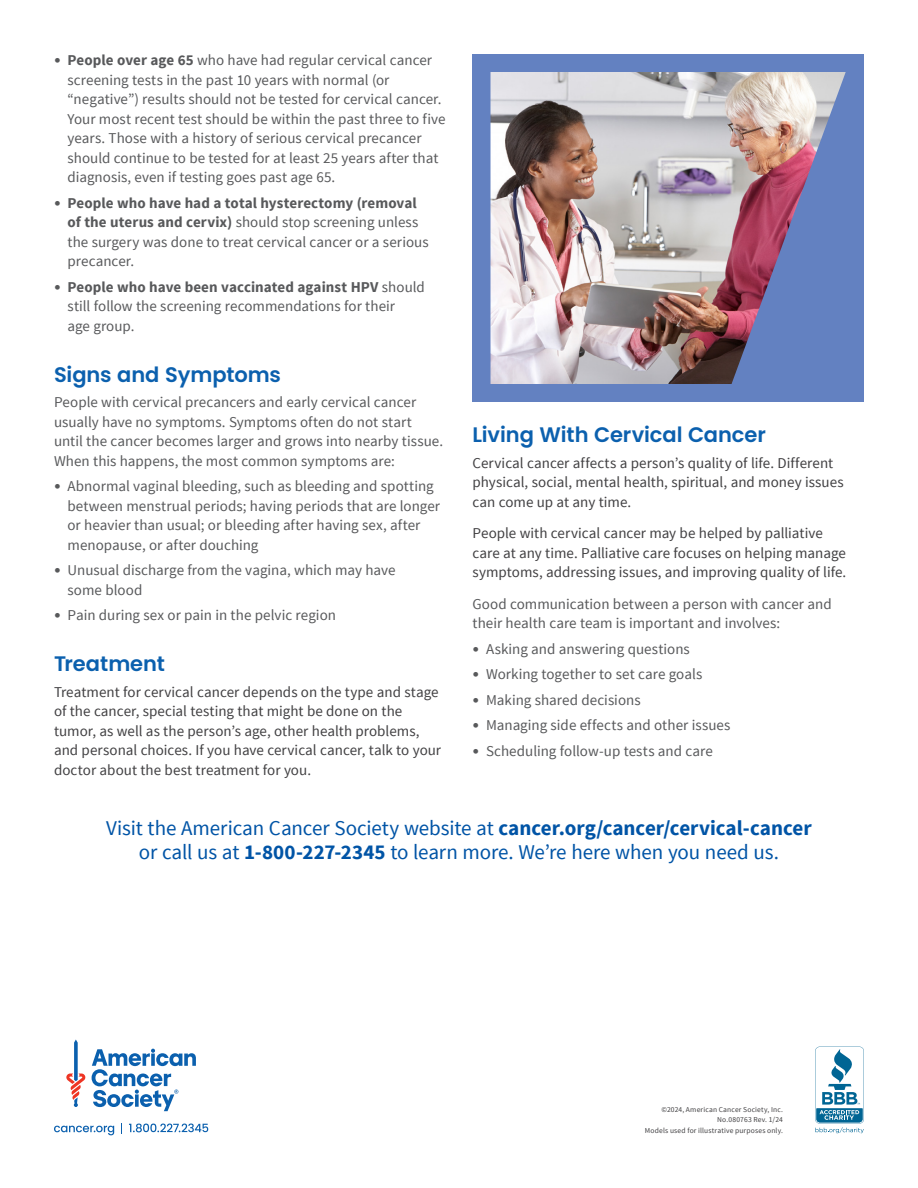
<style>
.page{position:relative;width:918px;height:1188px;background:#fff}
.page>*{position:absolute;margin:0;border:0;box-sizing:border-box;transform-origin:0 0}
.t1{font:21px/24px "Source Sans Pro";letter-spacing:-.005em;color:#0054a6;text-align:center}
.t2{font:600 21px "Poppins";letter-spacing:-.005em;color:#0b60ae}
.t3{font:15px/19.5px "Source Sans Pro";color:#58595b}
.t4{font:15px/19.5px "Source Sans Pro";letter-spacing:.005em;color:#414042}
.t5{font:7.5px/10.5px "Source Sans Pro";letter-spacing:.025em;color:#414042;text-align:right}
.s1{font-family:"Frutiger LT Std";font-size:13.5px}
.s2{font-weight:700}
</style>
<div class="page">
<svg style="left:815px;top:1047px;width:49px;height:86px"></svg>
<svg style="left:66px;top:1040px;width:19px;height:67px"></svg>
<svg style="left:92px;top:1049px;width:104px;height:62px"></svg>
<svg style="left:54px;top:1126px;width:60px;height:9px"></svg>
<svg style="left:129px;top:1124px;width:79px;height:8px"></svg>
<div style="left:472px;top:54px;width:392px;height:348px;background:#6381c1"></div>
<img style="left:490px;top:72px;width:356px;height:312px">
<p class="t3" style="left:68px;top:51px;width:380px;text-indent:-14px"><span class="s1">•</span> <span class="s2">People over age 65</span> who have had regular cervical cancer screening tests in the past 10 years with normal (or “negative”) results should not be tested for cervical cancer.<br>Your most recent test should be within the past three to five years. Those with a history of serious cervical precancer should continue to be tested for at least 25 years after that diagnosis, even if testing goes past age 65.</p>
<p class="t3" style="left:68px;top:193px;width:363px;text-indent:-14px"><span class="s1">•</span> <span class="s2">People who have had a total hysterectomy (removal of the uterus and cervix)</span> should stop screening unless the surgery was done to treat cervical cancer or a serious precancer.</p>
<p class="t3" style="left:68px;top:277px;width:359px;text-indent:-14px"><span class="s1">•</span> <span class="s2">People who have been vaccinated against HPV</span> should still follow the screening recommendations for their<br>age group.</p>
<h1 class="t2" style="left:54px;top:362px;width:228px">Signs and Symptoms</h1>
<p class="t3" style="left:54px;top:393px;width:391px">People with cervical precancers and early cervical cancer usually have no symptoms. Symptoms often do not start until the cancer becomes larger and grows into nearby tissue.<br>When this happens, the most common symptoms are:</p>
<p class="t3" style="left:68px;top:477px;width:374px;text-indent:-14px"><span class="s1">•</span> Abnormal vaginal bleeding, such as bleeding and spotting between menstrual periods; having periods that are longer or heavier than usual; or bleeding after having sex, after menopause, or after douching</p>
<p class="t3" style="left:68px;top:561px;width:330px;text-indent:-14px"><span class="s1">•</span> Unusual discharge from the vagina, which may have some blood</p>
<p class="t3" style="left:54px;top:606px;width:284px"><span class="s1">•</span> Pain during sex or pain in the pelvic region</p>
<h1 class="t2" style="left:54px;top:652px;width:113px">Treatment</h1>
<p class="t4" style="left:54px;top:682px;width:389px">Treatment for cervical cancer depends on the type and stage of the cancer, special testing that might be done on the tumor, as well as the person’s age, other health problems, and personal choices. If you have cervical cancer, talk to your doctor about the best treatment for you.</p>
<h1 class="t2" style="left:472px;top:423px;width:295px">Living With Cervical Cancer</h1>
<p class="t4" style="left:472px;top:453px;width:373px">Cervical cancer affects a person’s quality of life. Different physical, social, mental health, spiritual, and money issues can come up at any time.</p>
<p class="t4" style="left:472px;top:524px;width:375px">People with cervical cancer may be helped by palliative care at any time. Palliative care focuses on helping manage symptoms, addressing issues, and improving quality of life.</p>
<p class="t3" style="left:472px;top:594px;width:361px">Good communication between a person with cancer and their health care team is important and involves:</p>
<p class="t3" style="left:472px;top:639px;width:219px"><span class="s1">•</span> Asking and answering questions</p>
<p class="t3" style="left:472px;top:665px;width:231px"><span class="s1">•</span> Working together to set care goals</p>
<p class="t3" style="left:472px;top:690px;width:170px"><span class="s1">•</span> Making shared decisions</p>
<p class="t3" style="left:472px;top:716px;width:259px"><span class="s1">•</span> Managing side effects and other issues</p>
<p class="t3" style="left:472px;top:741px;width:242px"><span class="s1">•</span> Scheduling follow-up tests and care</p>
<h1 class="t1" style="left:106px;top:816px;width:707px">Visit the American Cancer Society website at <span class="s2">cancer.org/cancer/cervical-cancer </span>or call us at <span class="s2">1-800-227-2345</span> to learn more. We’re here when you need us.</h1>
<p class="t5" style="left:645px;top:1104px;width:140px">©2024, American Cancer Society, Inc.<br>No.080763 Rev. 1/24<br>Models used for illustrative purposes only.</p>
</div>
